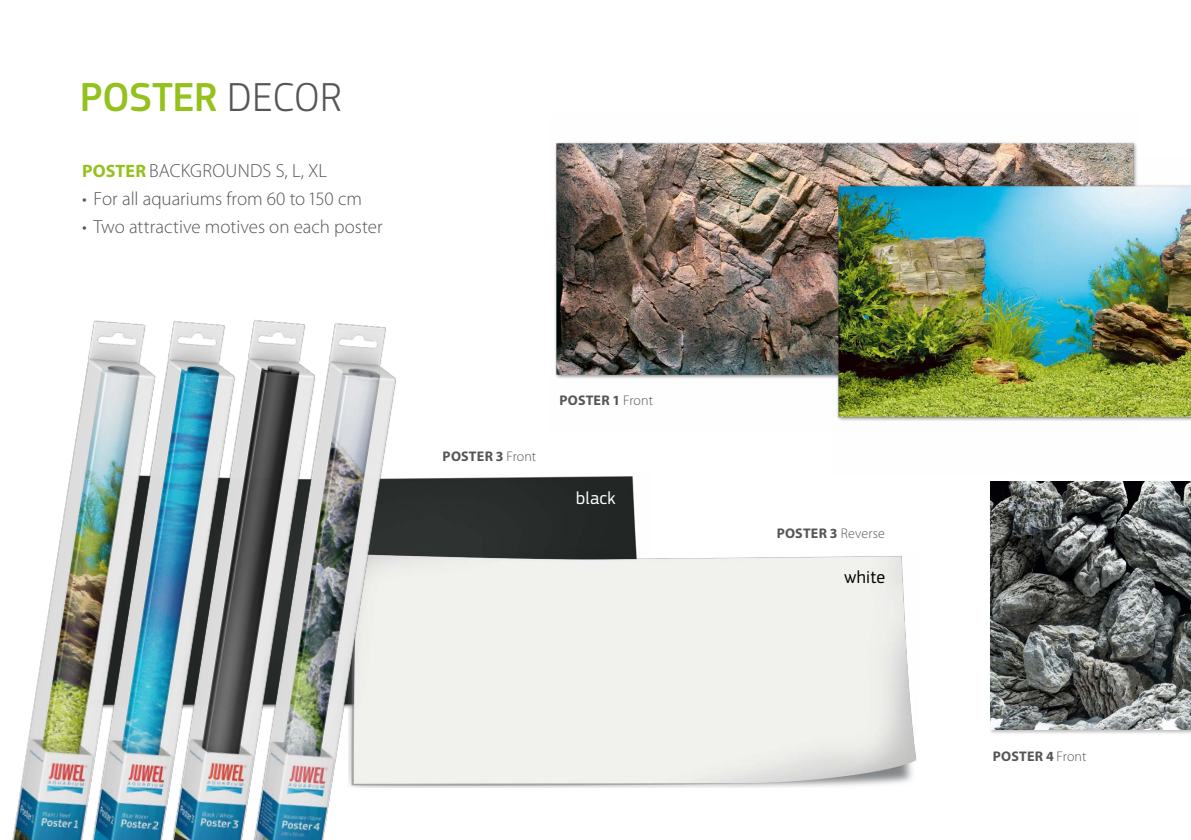
<style>
.page{position:relative;width:1191px;height:840px;background:#fff}
.page>*{position:absolute;margin:0;border:0;box-sizing:border-box;transform-origin:0 0}
.t1{font:500 42px "PF Square Sans Pro";letter-spacing:-.01em;color:#94c11c}
.t2{font:300 19px "Myriad Pro";color:#565656}
.t3{font:18px "PF Square Sans Pro";letter-spacing:.015em;color:#fff}
.t4{font:18px "PF Square Sans Pro";letter-spacing:.015em;color:#000}
.t5{font:700 14px "Myriad Pro";letter-spacing:.015em;color:#565656}
.s1{font-weight:300;color:#565656}
.s2{font-weight:700;font-size:18px;color:#94c11c}
.s3{font-weight:300}
</style>
<div class="page">
<img style="left:555px;top:142px;width:582px;height:237px">
<div style="left:989px;top:481px;width:202px;height:252px;background:#565656;opacity:.35"></div>
<img style="left:990px;top:481px;width:201px;height:248px">
<div style="left:428px;top:476px;width:209px;height:74px;background:#282c2b"></div>
<img style="left:428px;top:550px;width:489px;height:237px">
<img style="left:832px;top:156px;width:359px;height:265px">
<img style="left:188px;top:322px;width:42px;height:517px">
<img style="left:230px;top:320px;width:198px;height:519px">
<img style="left:12px;top:320px;width:176px;height:519px">
<h1 class="t1" style="left:80px;top:73px;width:263px">POSTER <span class="s1">DECOR</span></h1>
<p class="t2" style="left:82px;top:159px;width:246px"><span class="s2">POSTER</span>BACKGROUNDS S, L, XL</p>
<p class="t2" style="left:82px;top:187px;width:281px">• For all aquariums from 60 to 150 cm</p>
<p class="t2" style="left:82px;top:215px;width:302px">• Two attractive motives on each poster</p>
<p class="t5" style="left:442px;top:446px;width:95px">POSTER 3 <span class="s3">Front</span></p>
<p class="t5" style="left:559px;top:390px;width:95px">POSTER 1 <span class="s3">Front</span></p>
<p class="t3" style="left:576px;top:487px;width:41px">black</p>
<p class="t5" style="left:776px;top:523px;width:110px">POSTER 3 <span class="s3">Reverse</span></p>
<p class="t4" style="left:844px;top:565px;width:43px">white</p>
<p class="t5" style="left:992px;top:747px;width:95px">POSTER 4 <span class="s3">Front</span></p>
</div>
